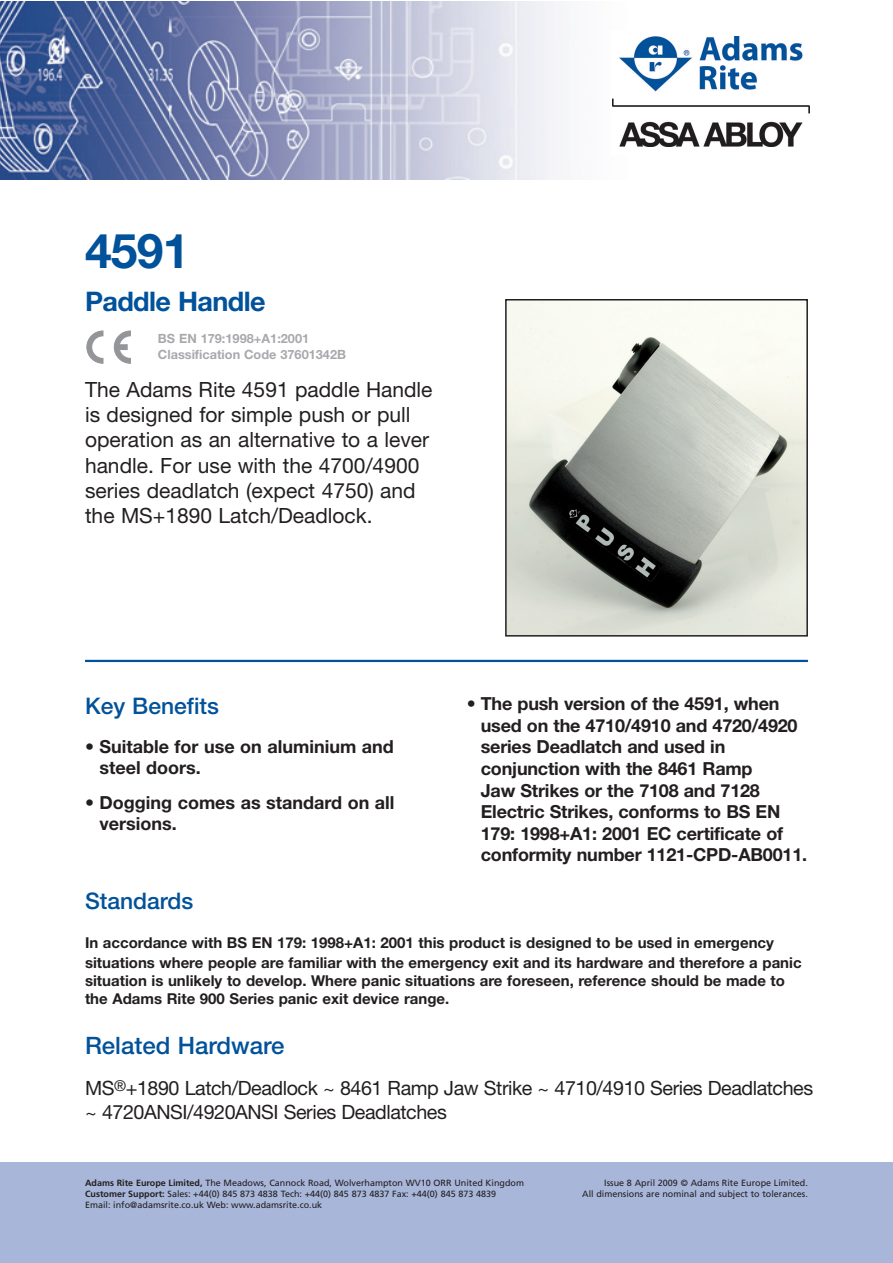
<style>
.page{position:relative;width:893px;height:1263px;background:#fff}
.page>*{position:absolute;margin:0;border:0;box-sizing:border-box;transform-origin:0 0}
.t1{font:700 48px "Helvetica Neue";color:#01529a}
.t2{font:700 27px "Helvetica Neue";letter-spacing:-.02em;color:#01529a}
.t3{font:500 24px "Helvetica Neue";color:#01529a}
.t4{font:500 22.8px "Helvetica Neue";color:#01529a}
.t5{font:21px/25.2px "Helvetica Neue";color:#231f20}
.t6{font:19.65px/23.7px "Helvetica Neue";letter-spacing:-.02em;color:#231f20}
.t7{font:700 18px/21.6px "Helvetica Neue";letter-spacing:-.01em;color:#231f20}
.t8{font:700 15px/19.8px "Helvetica Neue";color:#231f20}
.t9{font:700 12.75px/15.3px "Helvetica Neue";color:#a8a9ad}
.t10{font:9px/10.8px "Frutiger";color:#231f20}
.s1{font-weight:700}
</style>
<div class="page">
<img style="left:0;top:1px;width:555px;height:179px">
<img style="left:613px;top:36px;width:196px;height:111px">
<img style="left:508px;top:302px;width:297px;height:332px">
<div style="left:505px;top:299px;width:303px;height:338px;border:2px solid #231f20"></div>
<div style="left:0;top:1162px;width:893px;height:101px;background:#a8b6d9"></div>
<hr style="left:85px;top:660px;width:723px;height:2px;background:#01529a">
<svg style="left:87px;top:331px;width:16px;height:32px"></svg>
<svg style="left:114px;top:331px;width:16px;height:32px"></svg>
<div style="left:118px;top:345px;width:9px;height:5px;background:#939598"></div>
<div style="left:117px;top:345px;width:10px;height:5px;border:1px solid #939598"></div>
<h1 class="t1" style="left:85px;top:234px;width:106px">4591</h1>
<h2 class="t2" style="left:85px;top:292px;width:182px">Paddle Handle</h2>
<p class="t9" style="left:158px;top:332px;width:190px">BS EN 179:1998+A1:2001<br>Classification Code 37601342B</p>
<p class="t5" style="left:85px;top:379px;width:349px">The Adams Rite 4591 paddle Handle is designed for simple push or pull operation as an alternative to a lever handle. For use with the 4700/4900 series deadlatch (expect 4750) and the MS+1890 Latch/Deadlock.</p>
<p class="t4" style="left:85px;top:697px;width:136px">Key Benefits</p>
<p class="t7" style="left:99px;top:737px;width:296px;text-indent:-14px">• Suitable for use on aluminium and steel doors.</p>
<p class="t7" style="left:99px;top:793px;width:297px;text-indent:-14px">• Dogging comes as standard on all versions.</p>
<p class="t7" style="left:481px;top:695px;width:328px;text-indent:-14px">• The push version of the 4591, when used on the 4710/4910 and 4720/4920 series Deadlatch and used in conjunction with the 8461 Ramp<br>Jaw Strikes or the 7108 and 7128<br>Electric Strikes, conforms to BS EN 179: 1998+A1: 2001 EC certificate of conformity number 1121-CPD-AB0011.</p>
<p class="t4" style="left:85px;top:892px;width:110px">Standards</p>
<p class="t8" style="left:85px;top:934px;width:718px">In accordance with BS EN 179: 1998+A1: 2001 this product is designed to be used in emergency situations where people are familiar with the emergency exit and its hardware and therefore a panic</p>
<p class="t8" style="left:85px;top:972px;width:701px;line-height:18px">situation is unlikely to develop. Where panic situations are foreseen, reference should be made to the Adams Rite 900 Series panic exit device range.</p>
<h3 class="t3" style="left:85px;top:1037px;width:201px">Related Hardware</h3>
<p class="t6" style="left:85px;top:1078px;width:730px">MS<sup>®</sup>+1890 Latch/Deadlock ~ 8461 Ramp Jaw Strike ~ 4710/4910 Series Deadlatches ~ 4720ANSI/4920ANSI Series Deadlatches</p>
<p class="t10" style="left:85px;top:1178px;width:441px"><span class="s1">Adams Rite Europe Limited,</span> The Meadows, Cannock Road, Wolverhampton WV10 ORR United Kingdom<br><span class="s1">Customer Support:</span> Sales: +44(0) 845 873 4838 Tech: +44(0) 845 873 4837 Fax: +44(0) 845 873 4839<br>Email: info@adamsrite.co.uk Web: www.adamsrite.co.uk</p>
<p class="t10" style="left:582px;top:1178px;width:227px;text-align:right">Issue 8 April 2009 © Adams Rite Europe Limited.<br>All dimensions are nominal and subject to tolerances.</p>
</div>
